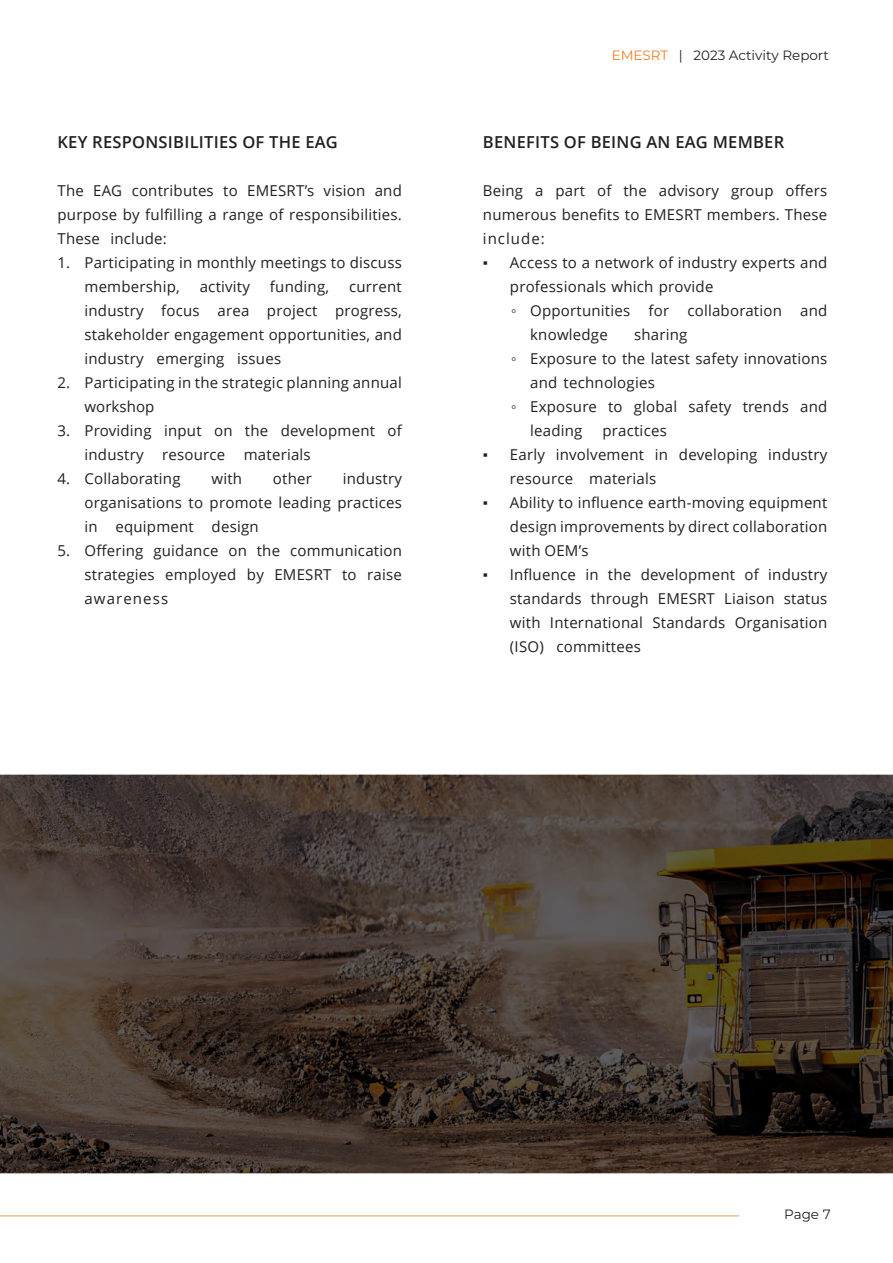
<style>
.page{position:relative;width:893px;height:1263px;background:#fff}
.page>*{position:absolute;margin:0;border:0;box-sizing:border-box;transform-origin:0 0}
.t1{font:600 16.5px "Open Sans";letter-spacing:.015em;color:#231f20}
.t2{font:15px/24px "Open Sans";letter-spacing:.015em;color:#231f20}
.t3{font:13.5px "Montserrat";color:#231f20}
.s1{color:#f47d27}
.s2{font-family:"Arial"}
</style>
<div class="page">
<img style="left:0;top:775px;width:893px;height:398px">
<hr style="left:0;top:1215px;width:739px;height:1px;background:#e69d52">
<p class="t1" style="left:57px;top:131px;width:282px">KEY RESPONSIBILITIES OF THE EAG</p>
<p class="t2" style="left:57px;top:178px;width:346px;text-align:justify">The EAG contributes to EMESRT’s vision and purpose by fulfilling a range of responsibilities.<br>These include:</p>
<p class="t2" style="left:84px;top:250px;width:319px;text-indent:-27px">1. Participating in monthly meetings to discuss membership,</p>
<p class="t2" style="left:200px;top:274px;width:52px">activity</p>
<p class="t2" style="left:270px;top:274px;width:61px">funding,</p>
<p class="t2" style="left:84px;top:274px;width:319px;text-align:justify;text-indent:265px">current industry focus area project progress, stakeholder engagement opportunities, and industry emerging issues</p>
<p class="t2" style="left:84px;top:370px;width:319px;text-indent:-27px">2. Participating in the strategic planning annual workshop</p>
<p class="t2" style="left:84px;top:418px;width:319px;text-indent:-27px">3. Providing input on the development of industry resource materials</p>
<p class="t2" style="left:57px;top:466px;width:125px">4. Collaborating</p>
<p class="t2" style="left:211px;top:466px;width:32px">with</p>
<p class="t2" style="left:273px;top:466px;width:40px">other</p>
<p class="t2" style="left:84px;top:466px;width:319px;text-align:justify;text-indent:258px">industry organisations to promote leading practices in equipment design</p>
<p class="t2" style="left:84px;top:538px;width:319px;text-align:justify;text-indent:-27px">5. Offering guidance on the communication strategies employed by EMESRT to raise awareness</p>
<p class="t3" style="left:612px;top:46px;width:219px"><span class="s1">EMESRT</span> | 2023 Activity Report</p>
<p class="t1" style="left:483px;top:131px;width:303px">BENEFITS OF BEING AN EAG MEMBER</p>
<p class="t2" style="left:483px;top:178px;width:346px;text-align:justify">Being a part of the advisory group offers numerous benefits to EMESRT members. These include:</p>
<p class="t2" style="left:510px;top:250px;width:319px;text-indent:-27px"><span class="s2">▪</span> Access to a network of industry experts and professionals which provide</p>
<p class="t2" style="left:530px;top:298px;width:299px;text-indent:-19px"><span class="s2">◦</span> Opportunities for collaboration and knowledge</p>
<p class="t2" style="left:634px;top:322px;width:55px">sharing</p>
<p class="t2" style="left:530px;top:346px;width:299px;text-indent:-19px"><span class="s2">◦</span> Exposure to the latest safety innovations and technologies</p>
<p class="t2" style="left:530px;top:394px;width:299px;text-indent:-19px"><span class="s2">◦</span> Exposure to global safety trends and leading</p>
<p class="t2" style="left:602px;top:418px;width:66px">practices</p>
<p class="t2" style="left:510px;top:442px;width:319px;text-indent:-27px"><span class="s2">▪</span> Early involvement in developing industry resource materials</p>
<p class="t2" style="left:510px;top:490px;width:319px;text-align:justify;text-indent:-27px"><span class="s2">▪</span> Ability to influence earth-moving equipment design improvements by direct collaboration with OEM’s</p>
<p class="t2" style="left:510px;top:562px;width:319px;text-align:justify;text-indent:-27px"><span class="s2">▪</span> Influence in the development of industry standards through EMESRT Liaison status with International Standards Organisation (ISO) committees</p>
<p class="t3" style="left:784px;top:1205px;width:48px">Page 7</p>
</div>
